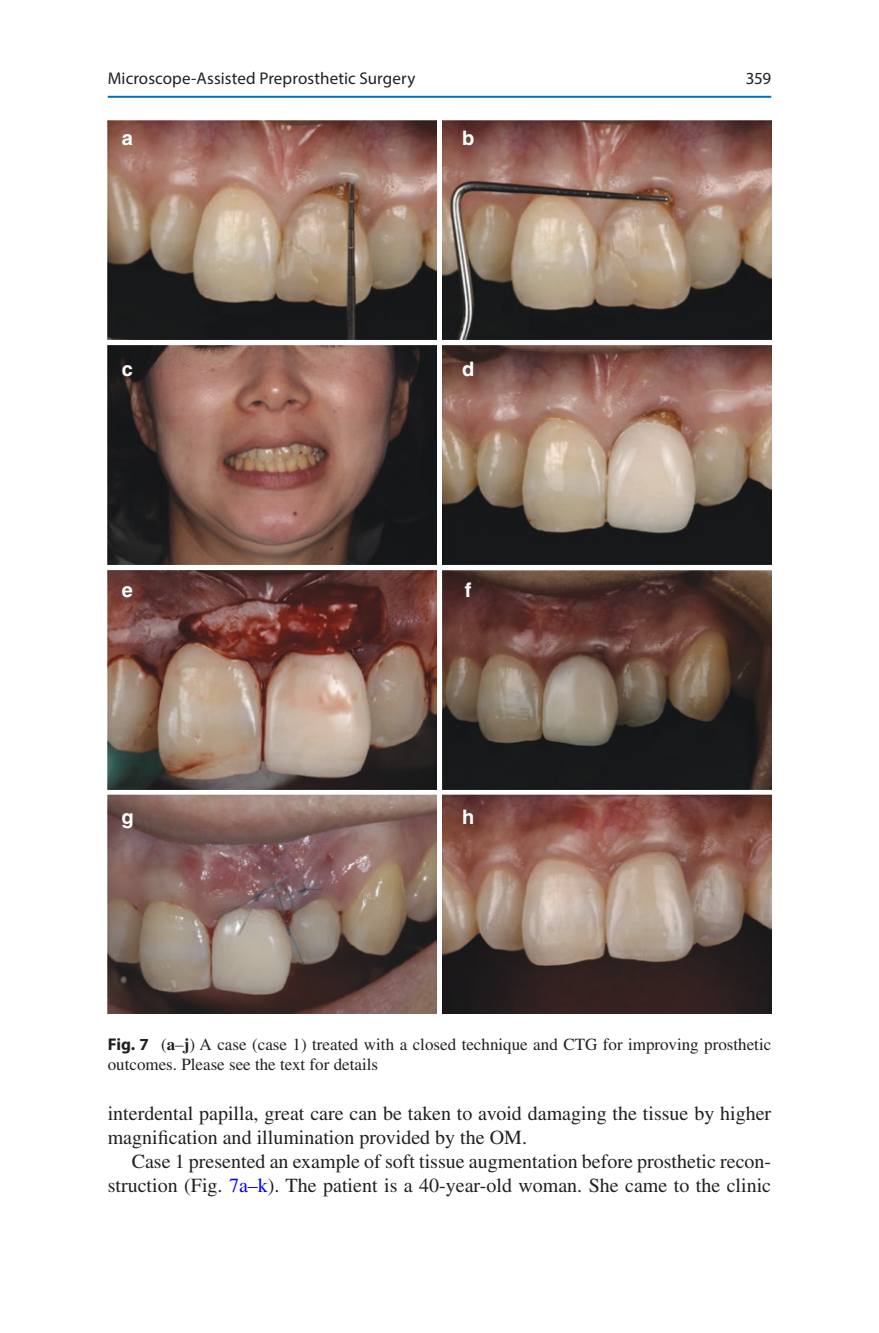
<style>
.page{position:relative;width:879px;height:1333px;background:#fff}
.page>*{position:absolute;margin:0;border:0;box-sizing:border-box;transform-origin:0 0}
.Text{font:20px/24px "Times LT Std";color:#231f20}
.t1{font:20px "Helvetica Bold 3";color:#fff}
.t2{font:17px/20px "Times LT Std";color:#231f20}
.t3{font:17px "Myriad Pro";letter-spacing:.005em;color:#231f20}
.s1{font-family:"Myriad Pro";font-weight:700}
.s2{font-weight:700}
.s3{color:#00f}
</style>
<div class="page">
<img style="left:108px;top:121px;width:328px;height:219px">
<img style="left:442px;top:121px;width:329px;height:219px">
<img style="left:108px;top:345px;width:328px;height:220px">
<img style="left:442px;top:345px;width:329px;height:220px">
<img style="left:108px;top:570px;width:328px;height:219px">
<img style="left:442px;top:570px;width:329px;height:219px">
<img style="left:108px;top:794px;width:328px;height:219px">
<img style="left:442px;top:794px;width:329px;height:219px">
<hr style="left:108px;top:96px;width:663px;height:2px;background:#0073bc">
<p class="t3" style="left:108px;top:68px;width:309px">Microscope-Assisted Preprosthetic Surgery</p>
<p class="t1" style="left:122px;top:126px;width:13px">a</p>
<p class="t1" style="left:462px;top:126px;width:14px">b</p>
<p class="t1" style="left:122px;top:356px;width:13px">c</p>
<p class="t1" style="left:462px;top:356px;width:14px">d</p>
<p class="t1" style="left:122px;top:577px;width:13px">e</p>
<p class="t1" style="left:465px;top:577px;width:8px">f</p>
<p class="t1" style="left:121px;top:805px;width:14px">g</p>
<p class="t1" style="left:462px;top:805px;width:14px">h</p>
<p class="t3" style="left:746px;top:68px;width:27px">359</p>
<p class="t2" style="left:108px;top:1034px;width:665px"><span class="s1">Fig. 7</span> (<span class="s2">a</span>–<span class="s2">j</span>) A case (case 1) treated with a closed technique and CTG for improving prosthetic outcomes. Please see the text for details</p>
<p class="Text" style="left:108px;top:1101px;width:665px">interdental papilla, great care can be taken to avoid damaging the tissue by higher magnification and illumination provided by the OM.</p>
<p class="Text" style="left:108px;top:1149px;width:665px;text-align:right">Case 1 presented an example of soft tissue augmentation before prosthetic recon&shy;struction (Fig. <span class="s3">7a–k</span>). The patient is a 40-year-old woman. She came to the clinic</p>
</div>
